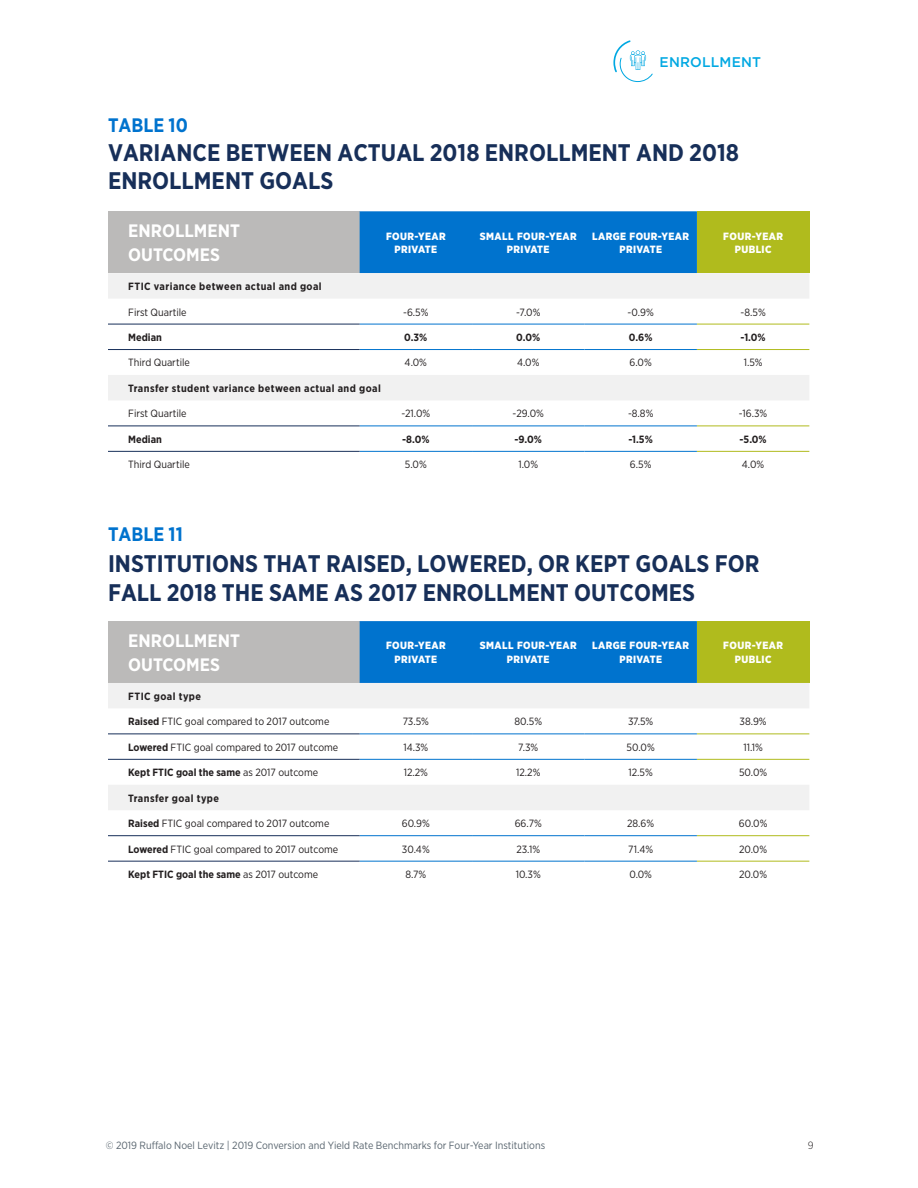
<style>
.page{position:relative;width:918px;height:1188px;background:#fff}
.page>*{position:absolute;margin:0;border:0;box-sizing:border-box;transform-origin:0 0}
.SEPT_2016_HEADLINES{font:700 24px/28.5px "Gotham Narrow";color:#172f59}
.SEPT_2016_HEADLINES-2{font:700 19.5px "Gotham Narrow";color:#0073ce}
.TABLE_BODY{font:700 18px/24px "Gotham Narrow";color:#fff}
.t1{font:500 14.1px "Gotham";letter-spacing:.02em;color:#00a8e2}
.TABLE_BODY-2{font:10.5px "Gotham Narrow";color:#231f20}
.TABLE_PERCENTAGES{font:10.5px "Gotham Narrow";color:#231f20}
.TABLE_BODY-3{font:900 10.5px/13.5px "Gotham Narrow";letter-spacing:.04em;color:#fff;text-align:center}
.TABLE_BODY-4{font:700 10.5px "Gotham Narrow";letter-spacing:.04em;color:#231f20}
.t2{font:10.5px "Gotham Narrow";color:#5a6670}
.TABLE_BODY-5{font:700 10.5px "Gotham Narrow";color:#231f20}
.TABLE_PERCENTAGES-2{font:700 10.5px "Gotham Narrow";color:#231f20}
.t3{font:300 10.5px "Gotham Narrow";color:#231f20}
.s1{font-weight:700}
.s2{font-weight:400}
</style>
<div class="page">
<svg style="left:613px;top:40px;width:40px;height:42px"></svg>
<div style="left:108px;top:211px;width:252px;height:62px;background:#bbbab9"></div>
<div style="left:360px;top:211px;width:337px;height:62px;background:#0073ce"></div>
<div style="left:697px;top:211px;width:112px;height:62px;background:#b0bb1d"></div>
<svg style="left:108px;top:273px;width:701px;height:127px"></svg>
<hr style="left:360px;top:349px;width:112px;height:1px;background:#0073ce">
<hr style="left:585px;top:349px;width:112px;height:1px;background:#0073ce">
<hr style="left:360px;top:451px;width:112px;height:1px;background:#0073ce">
<hr style="left:585px;top:451px;width:112px;height:1px;background:#0073ce">
<hr style="left:360px;top:324px;width:112px;height:1px;background:#0073ce">
<hr style="left:585px;top:324px;width:112px;height:1px;background:#0073ce">
<hr style="left:360px;top:426px;width:112px;height:1px;background:#0073ce">
<hr style="left:585px;top:426px;width:112px;height:1px;background:#0073ce">
<hr style="left:472px;top:324px;width:113px;height:1px;background:#0073ce">
<hr style="left:472px;top:426px;width:113px;height:1px;background:#0073ce">
<hr style="left:472px;top:349px;width:113px;height:1px;background:#0073ce">
<hr style="left:472px;top:451px;width:113px;height:1px;background:#0073ce">
<hr style="left:697px;top:324px;width:112px;height:1px;background:#b0bb1d">
<hr style="left:697px;top:426px;width:112px;height:1px;background:#b0bb1d">
<hr style="left:697px;top:349px;width:112px;height:1px;background:#b0bb1d">
<hr style="left:697px;top:451px;width:112px;height:1px;background:#b0bb1d">
<hr style="left:108px;top:324px;width:252px;height:1px;background:#172f59">
<hr style="left:108px;top:349px;width:252px;height:1px;background:#172f59">
<hr style="left:108px;top:426px;width:252px;height:1px;background:#172f59">
<hr style="left:108px;top:451px;width:252px;height:1px;background:#172f59">
<div style="left:108px;top:621px;width:252px;height:62px;background:#bbbab9"></div>
<div style="left:360px;top:621px;width:337px;height:62px;background:#0073ce"></div>
<div style="left:697px;top:621px;width:112px;height:62px;background:#b0bb1d"></div>
<svg style="left:108px;top:683px;width:701px;height:127px"></svg>
<hr style="left:360px;top:759px;width:112px;height:1px;background:#0073ce">
<hr style="left:585px;top:759px;width:112px;height:1px;background:#0073ce">
<hr style="left:360px;top:861px;width:112px;height:1px;background:#0073ce">
<hr style="left:585px;top:861px;width:112px;height:1px;background:#0073ce">
<hr style="left:360px;top:734px;width:112px;height:1px;background:#0073ce">
<hr style="left:585px;top:734px;width:112px;height:1px;background:#0073ce">
<hr style="left:360px;top:835px;width:112px;height:1px;background:#0073ce">
<hr style="left:585px;top:835px;width:112px;height:1px;background:#0073ce">
<hr style="left:472px;top:734px;width:113px;height:1px;background:#0073ce">
<hr style="left:472px;top:835px;width:113px;height:1px;background:#0073ce">
<hr style="left:472px;top:759px;width:113px;height:1px;background:#0073ce">
<hr style="left:472px;top:861px;width:113px;height:1px;background:#0073ce">
<hr style="left:697px;top:734px;width:112px;height:1px;background:#b0bb1d">
<hr style="left:697px;top:835px;width:112px;height:1px;background:#b0bb1d">
<hr style="left:697px;top:759px;width:112px;height:1px;background:#b0bb1d">
<hr style="left:697px;top:861px;width:112px;height:1px;background:#b0bb1d">
<hr style="left:108px;top:734px;width:252px;height:1px;background:#172f59">
<hr style="left:108px;top:759px;width:252px;height:1px;background:#172f59">
<hr style="left:108px;top:835px;width:252px;height:1px;background:#172f59">
<hr style="left:108px;top:861px;width:252px;height:1px;background:#172f59">
<p class="SEPT_2016_HEADLINES-2" style="left:108px;top:113px;width:81px">TABLE 10</p>
<h3 class="t1" style="left:660px;top:53px;width:103px">ENROLLMENT</h3>
<p class="SEPT_2016_HEADLINES" style="left:108px;top:138px;width:633px">VARIANCE BETWEEN ACTUAL 2018 ENROLLMENT AND 2018<br>ENROLLMENT GOALS</p>
<p class="TABLE_BODY" style="left:128px;top:219px;width:113px">ENROLLMENT<br>OUTCOMES</p>
<p class="TABLE_BODY-3" style="left:386px;top:229px;width:61px">FOUR-YEAR<br>PRIVATE</p>
<p class="TABLE_BODY-3" style="left:480px;top:229px;width:98px">SMALL FOUR-YEAR<br>PRIVATE</p>
<p class="TABLE_BODY-3" style="left:592px;top:229px;width:98px">LARGE FOUR-YEAR<br>PRIVATE</p>
<p class="TABLE_BODY-3" style="left:723px;top:229px;width:61px">FOUR-YEAR<br>PUBLIC</p>
<p class="TABLE_BODY-4" style="left:128px;top:280px;width:195px">FTIC variance between actual and goal</p>
<p class="TABLE_BODY-2" style="left:128px;top:305px;width:60px">First Quartile</p>
<p class="TABLE_PERCENTAGES" style="left:403px;top:305px;width:27px">-6.5%</p>
<p class="TABLE_PERCENTAGES" style="left:516px;top:305px;width:26px">-7.0%</p>
<p class="TABLE_PERCENTAGES" style="left:628px;top:305px;width:28px">-0.9%</p>
<p class="TABLE_PERCENTAGES" style="left:741px;top:305px;width:27px">-8.5%</p>
<p class="TABLE_BODY-4" style="left:128px;top:331px;width:35px">Median</p>
<p class="TABLE_PERCENTAGES-2" style="left:404px;top:331px;width:25px">0.3%</p>
<p class="TABLE_PERCENTAGES-2" style="left:516px;top:331px;width:25px">0.0%</p>
<p class="TABLE_PERCENTAGES-2" style="left:629px;top:331px;width:25px">0.6%</p>
<p class="TABLE_PERCENTAGES-2" style="left:741px;top:331px;width:27px">-1.0%</p>
<p class="TABLE_BODY-2" style="left:128px;top:356px;width:63px">Third Quartile</p>
<p class="TABLE_PERCENTAGES" style="left:405px;top:356px;width:24px">4.0%</p>
<p class="TABLE_PERCENTAGES" style="left:517px;top:356px;width:24px">4.0%</p>
<p class="TABLE_PERCENTAGES" style="left:630px;top:356px;width:24px">6.0%</p>
<p class="TABLE_PERCENTAGES" style="left:744px;top:356px;width:20px">1.5%</p>
<p class="TABLE_BODY-4" style="left:128px;top:381px;width:254px">Transfer student variance between actual and goal</p>
<p class="TABLE_BODY-2" style="left:128px;top:407px;width:60px">First Quartile</p>
<p class="TABLE_PERCENTAGES" style="left:401px;top:407px;width:30px">-21.0%</p>
<p class="TABLE_PERCENTAGES" style="left:513px;top:407px;width:33px">-29.0%</p>
<p class="TABLE_PERCENTAGES" style="left:628px;top:407px;width:27px">-8.8%</p>
<p class="TABLE_PERCENTAGES" style="left:739px;top:407px;width:30px">-16.3%</p>
<p class="TABLE_BODY-4" style="left:128px;top:432px;width:35px">Median</p>
<p class="TABLE_PERCENTAGES-2" style="left:402px;top:432px;width:29px">-8.0%</p>
<p class="TABLE_PERCENTAGES-2" style="left:515px;top:432px;width:29px">-9.0%</p>
<p class="TABLE_PERCENTAGES-2" style="left:629px;top:432px;width:26px">-1.5%</p>
<p class="TABLE_PERCENTAGES-2" style="left:740px;top:432px;width:29px">-5.0%</p>
<p class="TABLE_BODY-2" style="left:128px;top:458px;width:63px">Third Quartile</p>
<p class="TABLE_PERCENTAGES" style="left:405px;top:458px;width:23px">5.0%</p>
<p class="TABLE_PERCENTAGES" style="left:518px;top:458px;width:21px">1.0%</p>
<p class="TABLE_PERCENTAGES" style="left:630px;top:458px;width:23px">6.5%</p>
<p class="TABLE_PERCENTAGES" style="left:742px;top:458px;width:24px">4.0%</p>
<p class="SEPT_2016_HEADLINES-2" style="left:108px;top:522px;width:76px">TABLE 11</p>
<p class="SEPT_2016_HEADLINES" style="left:108px;top:549px;width:653px">INSTITUTIONS THAT RAISED, LOWERED, OR KEPT GOALS FOR<br>FALL 2018 THE SAME AS 2017 ENROLLMENT OUTCOMES</p>
<p class="TABLE_BODY" style="left:128px;top:629px;width:113px">ENROLLMENT<br>OUTCOMES</p>
<p class="TABLE_BODY-3" style="left:386px;top:639px;width:61px">FOUR-YEAR<br>PRIVATE</p>
<p class="TABLE_BODY-3" style="left:480px;top:639px;width:98px">SMALL FOUR-YEAR<br>PRIVATE</p>
<p class="TABLE_BODY-3" style="left:592px;top:639px;width:98px">LARGE FOUR-YEAR<br>PRIVATE</p>
<p class="TABLE_BODY-3" style="left:723px;top:639px;width:61px">FOUR-YEAR<br>PUBLIC</p>
<p class="TABLE_BODY-4" style="left:128px;top:689px;width:74px">FTIC goal type</p>
<p class="TABLE_BODY-2" style="left:128px;top:715px;width:203px"><span class="s1">Raised</span> FTIC goal compared to 2017 outcome</p>
<p class="TABLE_PERCENTAGES" style="left:403px;top:715px;width:28px">73.5%</p>
<p class="TABLE_PERCENTAGES" style="left:514px;top:715px;width:29px">80.5%</p>
<p class="TABLE_PERCENTAGES" style="left:628px;top:715px;width:27px">37.5%</p>
<p class="TABLE_PERCENTAGES" style="left:740px;top:715px;width:29px">38.9%</p>
<p class="TABLE_BODY-2" style="left:128px;top:741px;width:212px"><span class="s1">Lowered</span> FTIC goal compared to 2017 outcome</p>
<p class="TABLE_PERCENTAGES" style="left:403px;top:741px;width:26px">14.3%</p>
<p class="TABLE_PERCENTAGES" style="left:518px;top:741px;width:22px">7.3%</p>
<p class="TABLE_PERCENTAGES" style="left:627px;top:741px;width:30px">50.0%</p>
<p class="TABLE_PERCENTAGES" style="left:743px;top:741px;width:21px">11.1%</p>
<p class="TABLE_BODY-5" style="left:128px;top:766px;width:191px">Kept FTIC goal the same <span class="s2">as 2017 outcome</span></p>
<p class="TABLE_PERCENTAGES" style="left:404px;top:766px;width:26px">12.2%</p>
<p class="TABLE_PERCENTAGES" style="left:516px;top:766px;width:26px">12.2%</p>
<p class="TABLE_PERCENTAGES" style="left:629px;top:766px;width:26px">12.5%</p>
<p class="TABLE_PERCENTAGES" style="left:739px;top:766px;width:30px">50.0%</p>
<p class="TABLE_BODY-4" style="left:128px;top:791px;width:92px">Transfer goal type</p>
<p class="TABLE_BODY-2" style="left:128px;top:817px;width:203px"><span class="s1">Raised</span> FTIC goal compared to 2017 outcome</p>
<p class="TABLE_PERCENTAGES" style="left:402px;top:817px;width:30px">60.9%</p>
<p class="TABLE_PERCENTAGES" style="left:515px;top:817px;width:29px">66.7%</p>
<p class="TABLE_PERCENTAGES" style="left:627px;top:817px;width:29px">28.6%</p>
<p class="TABLE_PERCENTAGES" style="left:739px;top:817px;width:30px">60.0%</p>
<p class="TABLE_BODY-2" style="left:128px;top:842px;width:212px"><span class="s1">Lowered</span> FTIC goal compared to 2017 outcome</p>
<p class="TABLE_PERCENTAGES" style="left:402px;top:842px;width:29px">30.4%</p>
<p class="TABLE_PERCENTAGES" style="left:516px;top:842px;width:25px">23.1%</p>
<p class="TABLE_PERCENTAGES" style="left:628px;top:842px;width:26px">71.4%</p>
<p class="TABLE_PERCENTAGES" style="left:739px;top:842px;width:30px">20.0%</p>
<p class="TABLE_BODY-5" style="left:128px;top:868px;width:191px">Kept FTIC goal the same <span class="s2">as 2017 outcome</span></p>
<p class="TABLE_PERCENTAGES" style="left:405px;top:868px;width:23px">8.7%</p>
<p class="TABLE_PERCENTAGES" style="left:516px;top:868px;width:27px">10.3%</p>
<p class="TABLE_PERCENTAGES" style="left:629px;top:868px;width:24px">0.0%</p>
<p class="TABLE_PERCENTAGES" style="left:739px;top:868px;width:30px">20.0%</p>
<p class="t2" style="left:106px;top:1139px;width:441px">© 2019 Ruffalo Noel Levitz | 2019 Conversion and Yield Rate Benchmarks for Four-Year Institutions</p>
<p class="t3" style="left:808px;top:1139px;width:7px">9</p>
</div>
